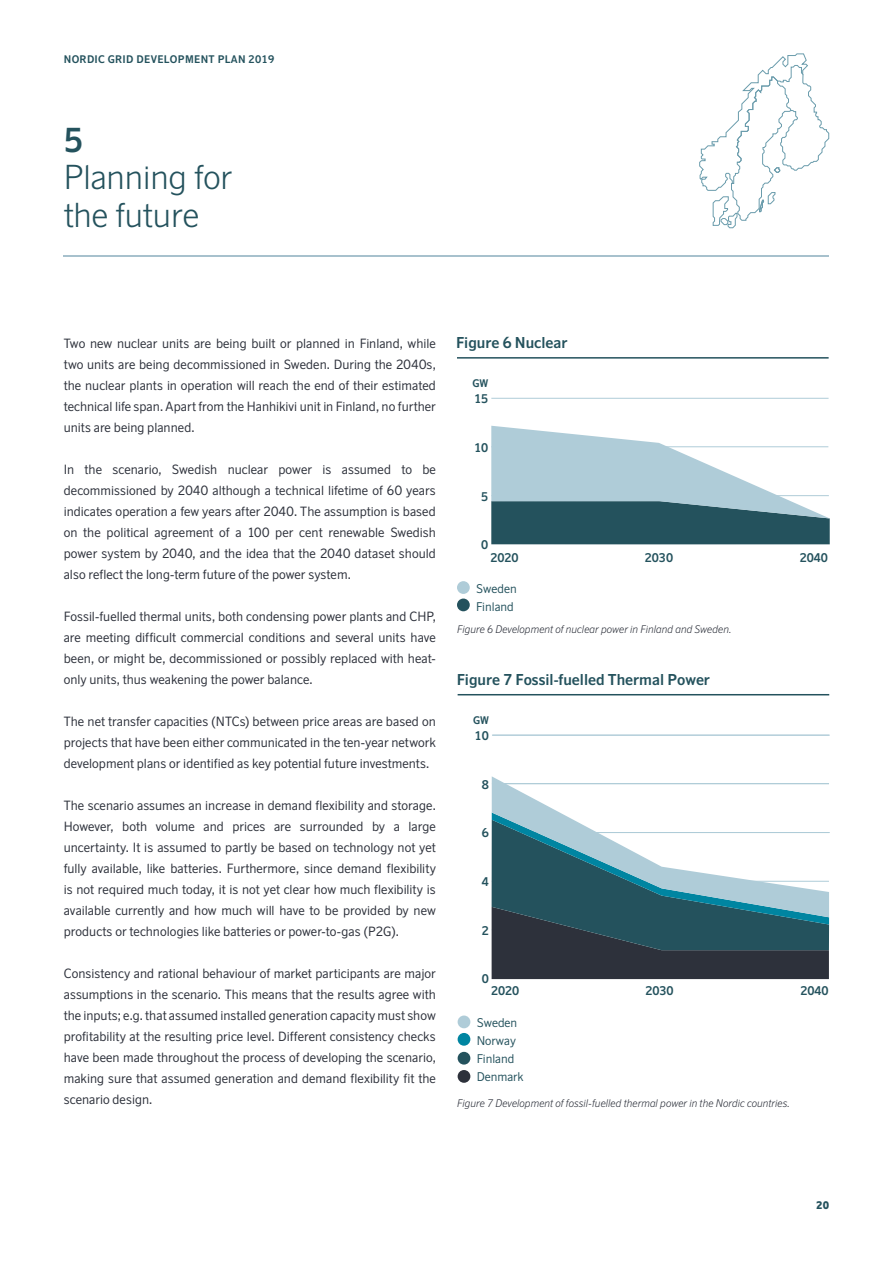
<style>
.page{position:relative;width:893px;height:1263px;background:#fff}
.page>*{position:absolute;margin:0;border:0;box-sizing:border-box;transform-origin:0 0}
.t1{font:300 33px/37.5px "Scandinavian";color:#24525d}
.t2{font:700 33px "Scandinavian";color:#24525d}
.t3{font:700 15px "Scandinavian";color:#24525d}
.t4{font:12.75px/21px "Scandinavian";color:#2d313b;text-align:justify}
.t5{font:12px/18px "Scandinavian";color:#24525d}
.t6{font:700 12px "Scandinavian";letter-spacing:-.005em;color:#24525d}
.t7{font:italic 300 10.5px "Scandinavian";letter-spacing:.005em;color:#2d313b}
.t8{font:700 10.5px "Scandinavian";letter-spacing:.03em;color:#24525d}
.t9{font:900 10.5px "Scandinavian";color:#24525d}
</style>
<div class="page">
<hr style="left:64px;top:255px;width:765px;height:2px;background:#a7c1cd">
<svg style="left:699px;top:53px;width:130px;height:175px"></svg>
<hr style="left:492px;top:735px;width:338px;height:1px;background:#afccd8">
<div style="left:458px;top:1015px;width:12px;height:13px;background:#afccd8;border-radius:50%"></div>
<div style="left:458px;top:1033px;width:12px;height:13px;background:#0085a1;border-radius:50%"></div>
<div style="left:458px;top:1052px;width:12px;height:12px;background:#24525d;border-radius:50%"></div>
<div style="left:458px;top:1070px;width:12px;height:13px;background:#2d313b;border-radius:50%"></div>
<hr style="left:458px;top:694px;width:371px;height:1px;background:#24525d">
<svg style="left:492px;top:917px;width:337px;height:62px;background:#293e48"></svg>
<svg style="left:492px;top:776px;width:337px;height:141px"></svg>
<hr style="left:457px;top:357px;width:372px;height:2px;background:#24525d">
<svg style="left:491px;top:426px;width:339px;height:118px"></svg>
<hr style="left:491px;top:495px;width:338px;height:1px;background:#afccd8">
<hr style="left:491px;top:398px;width:337px;height:1px;background:#afccd8">
<hr style="left:491px;top:446px;width:337px;height:1px;background:#afccd8">
<div style="left:457px;top:581px;width:13px;height:13px;background:#afccd8;border-radius:50%"></div>
<div style="left:457px;top:598px;width:13px;height:13px;background:#24525d;border-radius:50%"></div>
<p class="t8" style="left:64px;top:53px;width:212px">NORDIC GRID DEVELOPMENT PLAN 2019</p>
<h1 class="t2" style="left:64px;top:119px;width:21px">5</h1>
<h1 class="t1" style="left:64px;top:159px;width:170px">Planning for the future</h1>
<p class="t4" style="left:64px;top:333px;width:374px">Two new nuclear units are being built or planned in Finland, while two units are being decommissioned in Sweden. During the 2040s, the nuclear plants in operation will reach the end of their estimated technical life span. Apart from the Hanhikivi unit in Finland, no further units are being planned.</p>
<p class="t4" style="left:64px;top:459px;width:374px">In the scenario, Swedish nuclear power is assumed to be decommissioned by 2040 although a technical lifetime of 60 years indicates operation a few years after 2040. The assumption is based on the political agreement of a 100 per cent renewable Swedish power system by 2040, and the idea that the 2040 dataset should also reflect the long-term future of the power system.</p>
<p class="t4" style="left:64px;top:606px;width:374px">Fossil-fuelled thermal units, both condensing power plants and CHP, are meeting difficult commercial conditions and several units have been, or might be, decommissioned or possibly replaced with heat&shy;only units, thus weakening the power balance.</p>
<p class="t4" style="left:64px;top:711px;width:374px">The net transfer capacities (NTCs) between price areas are based on projects that have been either communicated in the ten-year network development plans or identified as key potential future investments.</p>
<p class="t4" style="left:64px;top:795px;width:374px">The scenario assumes an increase in demand flexibility and storage.<br>However, both volume and prices are surrounded by a large uncertainty. It is assumed to partly be based on technology not yet fully available, like batteries. Furthermore, since demand flexibility is not required much today, it is not yet clear how much flexibility is available currently and how much will have to be provided by new products or technologies like batteries or power-to-gas (P2G).</p>
<p class="t4" style="left:64px;top:963px;width:374px">Consistency and rational behaviour of market participants are major assumptions in the scenario. This means that the results agree with the inputs; e.g. that assumed installed generation capacity must show profitability at the resulting price level. Different consistency checks have been made throughout the process of developing the scenario, making sure that assumed generation and demand flexibility fit the scenario design.</p>
<p class="t3" style="left:456px;top:333px;width:113px">Figure 6 Nuclear</p>
<p class="t8" style="left:472px;top:376px;width:17px">GW</p>
<p class="t6" style="left:474px;top:391px;width:16px">15</p>
<p class="t6" style="left:474px;top:440px;width:16px">10</p>
<p class="t6" style="left:481px;top:489px;width:9px">5</p>
<p class="t6" style="left:481px;top:537px;width:9px">0</p>
<p class="t5" style="left:476px;top:579px;width:42px">Sweden<br>Finland</p>
<p class="t6" style="left:490px;top:550px;width:30px">2020</p>
<p class="t6" style="left:645px;top:550px;width:30px">2030</p>
<p class="t6" style="left:800px;top:550px;width:30px">2040</p>
<p class="t7" style="left:457px;top:623px;width:276px">Figure 6 Development of nuclear power in Finland and Sweden.</p>
<p class="t3" style="left:457px;top:670px;width:255px">Figure 7 Fossil-fuelled Thermal Power</p>
<p class="t8" style="left:473px;top:713px;width:17px">GW</p>
<p class="t6" style="left:475px;top:728px;width:16px">10</p>
<p class="t6" style="left:482px;top:777px;width:9px">8</p>
<p class="t6" style="left:482px;top:825px;width:9px">6</p>
<p class="t6" style="left:482px;top:874px;width:9px">4</p>
<p class="t6" style="left:482px;top:923px;width:9px">2</p>
<p class="t6" style="left:482px;top:971px;width:9px">0</p>
<p class="t6" style="left:491px;top:983px;width:30px">2020</p>
<p class="t6" style="left:645px;top:983px;width:30px">2030</p>
<p class="t6" style="left:800px;top:983px;width:30px">2040</p>
<p class="t5" style="left:477px;top:1013px;width:48px">Sweden<br>Norway<br>Finland<br>Denmark</p>
<p class="t7" style="left:457px;top:1097px;width:334px">Figure 7 Development of fossil-fuelled thermal power in the Nordic countries.</p>
<p class="t9" style="left:816px;top:1198px;width:15px">20</p>
</div>
